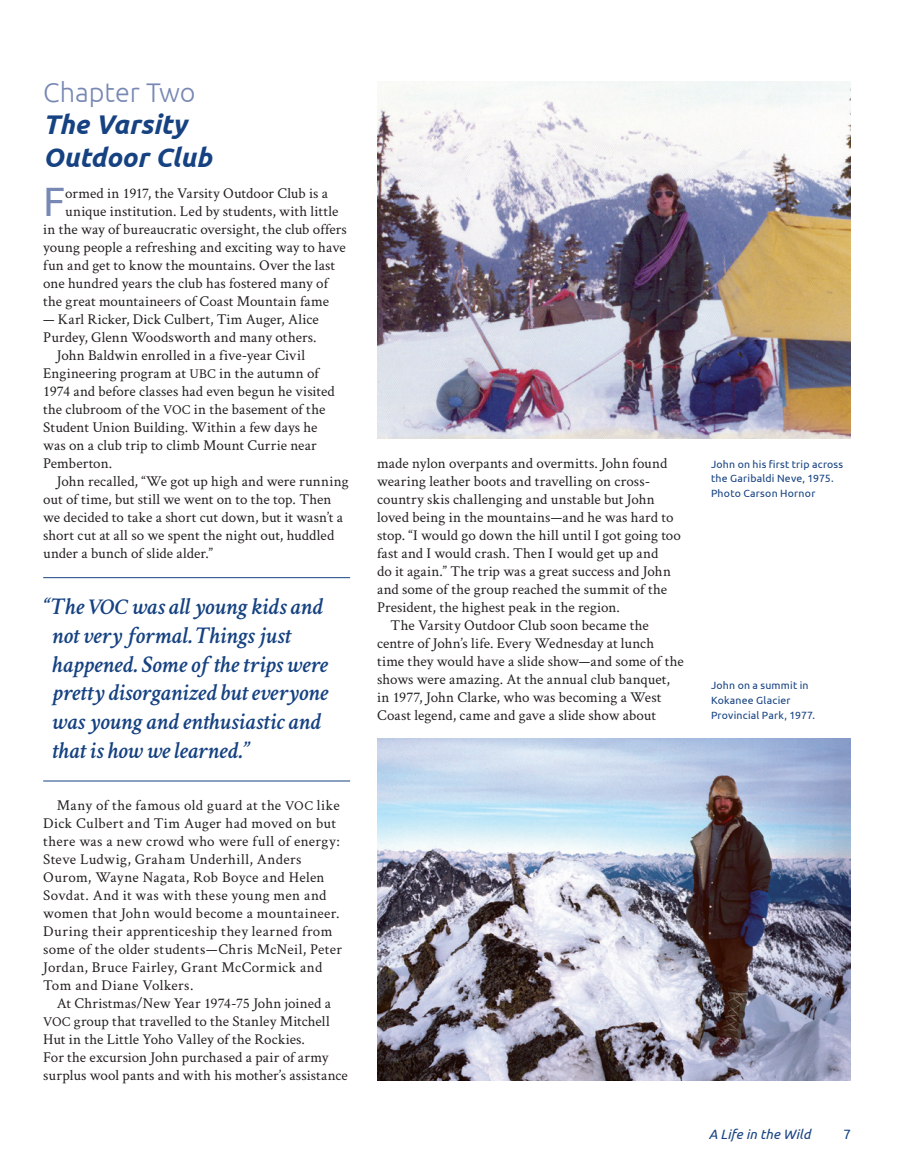
<style>
.page{position:relative;width:905px;height:1175px;background:#fff}
.page>*{position:absolute;margin:0;border:0;box-sizing:border-box;transform-origin:0 0}
.First_Para{font:40.95px "Ubuntu";color:#7888b4}
.Chapter_Head{font:italic 700 27px/32.4px "Ubuntu";color:#164282}
.Call_Out_Quote{font:italic 600 24px/28.8px "Crimson Text";letter-spacing:-.005em;color:#164282}
.Body_text{font:15px/18px "Crimson Text";letter-spacing:.01em;color:#231f20}
.First_Para-2{font:15px/18px "Crimson Text";letter-spacing:.005em;color:#231f20}
.t1{font:italic 13.5px "Ubuntu";letter-spacing:.01em;color:#164282}
.t2{font:13.5px "Ubuntu";color:#164282}
.Photo_Caption_-_No_Rule{font:10.5px/14.7px "Ubuntu";letter-spacing:.02em;color:#164282}
.s1{font-weight:300;font-style:normal;color:#7888b4}
.s2{font-size:13.5px}
.s3{font-size:22.5px}
</style>
<div class="page">
<hr style="left:43px;top:577px;width:307px;height:1px;background:#164282">
<hr style="left:43px;top:780px;width:307px;height:1px;background:#164282">
<img style="left:377px;top:81px;width:473px;height:357px">
<img style="left:377px;top:738px;width:473px;height:342px">
<p class="Chapter_Head" style="left:43px;top:76px;width:170px"><span class="s1">Chapter Two<br></span>The Varsity<br>Outdoor Club</p>
<p class="First_Para" style="left:43px;top:177px;width:24px">F</p>
<p class="First_Para-2" style="left:65px;top:184px;width:264px">ormed in 1917, the Varsity Outdoor Club is a</p>
<p class="First_Para-2" style="left:65px;top:202px;width:275px">unique institution. Led by students, with little</p>
<p class="First_Para-2" style="left:43px;top:220px;width:305px">in the way of bureaucratic oversight, the club offers</p>
<p class="First_Para-2" style="left:43px;top:238px;width:304px">young people a refreshing and exciting way to have</p>
<p class="First_Para-2" style="left:43px;top:256px;width:293px">fun and get to know the mountains. Over the last</p>
<p class="First_Para-2" style="left:43px;top:274px;width:286px">one hundred years the club has fostered many of</p>
<p class="First_Para-2" style="left:43px;top:292px;width:287px">the great mountaineers of Coast Mountain fame</p>
<p class="First_Para-2" style="left:43px;top:310px;width:277px">— Karl Ricker, Dick Culbert, Tim Auger, Alice<br>Purdey, Glenn Woodsworth and many others.</p>
<p class="Body_text" style="left:43px;top:346px;width:293px;text-indent:14px">John Baldwin enrolled in a five-year Civil Engineering program at <span class="s2">UBC</span> in the autumn of 1974 and before classes had even begun he visited the clubroom of the <span class="s2">VOC</span> in the basement of the Student Union Building. Within a few days he was on a club trip to climb Mount Currie near Pemberton.</p>
<p class="Body_text" style="left:43px;top:472px;width:307px;text-indent:14px">John recalled, “We got up high and were running out of time, but still we went on to the top. Then we decided to take a short cut down, but it wasn’t a short cut at all so we spent the night out, huddled under a bunch of slide alder.”</p>
<p class="Call_Out_Quote" style="left:52px;top:590px;width:278px;text-indent:-9px">“The <span class="s3">VOC</span> was all young kids and not very formal. Things just happened. Some of the trips were pretty disorganized but everyone was young and enthusiastic and that is how we learned.”</p>
<p class="Body_text" style="left:43px;top:796px;width:300px;text-indent:14px">Many of the famous old guard at the <span class="s2">VOC</span> like Dick Culbert and Tim Auger had moved on but there was a new crowd who were full of energy:<br>Steve Ludwig, Graham Underhill, Anders Ourom, Wayne Nagata, Rob Boyce and Helen Sovdat. And it was with these young men and women that John would become a mountaineer.<br>During their apprenticeship they learned from some of the older students—Chris McNeil, Peter Jordan, Bruce Fairley, Grant McCormick and Tom and Diane Volkers.</p>
<p class="Body_text" style="left:43px;top:994px;width:306px;text-indent:14px">At Christmas/New Year 1974-75 John joined a <span class="s2">VOC</span> group that travelled to the Stanley Mitchell Hut in the Little Yoho Valley of the Rockies.<br>For the excursion John purchased a pair of army surplus wool pants and with his mother’s assistance</p>
<p class="Body_text" style="left:377px;top:454px;width:305px">made nylon overpants and overmitts. John found wearing leather boots and travelling on cross&shy;country skis challenging and unstable but John loved being in the mountains—and he was hard to stop. “I would go down the hill until I got going too fast and I would crash. Then I would get up and<br>do it again.” The trip was a great success and John and some of the group reached the summit of the President, the highest peak in the region.</p>
<p class="Body_text" style="left:377px;top:616px;width:308px;text-indent:14px">The Varsity Outdoor Club soon became the centre of John’s life. Every Wednesday at lunch time they would have a slide show—and some of the shows were amazing. At the annual club banquet, in 1977, John Clarke, who was becoming a West Coast legend, came and gave a slide show about</p>
<p class="Photo_Caption_-_No_Rule" style="left:711px;top:456px;width:134px">John on his first trip across the Garibaldi Neve, 1975.<br>Photo Carson Hornor</p>
<p class="Photo_Caption_-_No_Rule" style="left:711px;top:677px;width:106px">John on a summit in<br>Kokanee Glacier<br>Provincial Park, 1977.</p>
<p class="t1" style="left:708px;top:1126px;width:103px">A Life in the Wild</p>
<p class="t2" style="left:843px;top:1126px;width:9px">7</p>
</div>
